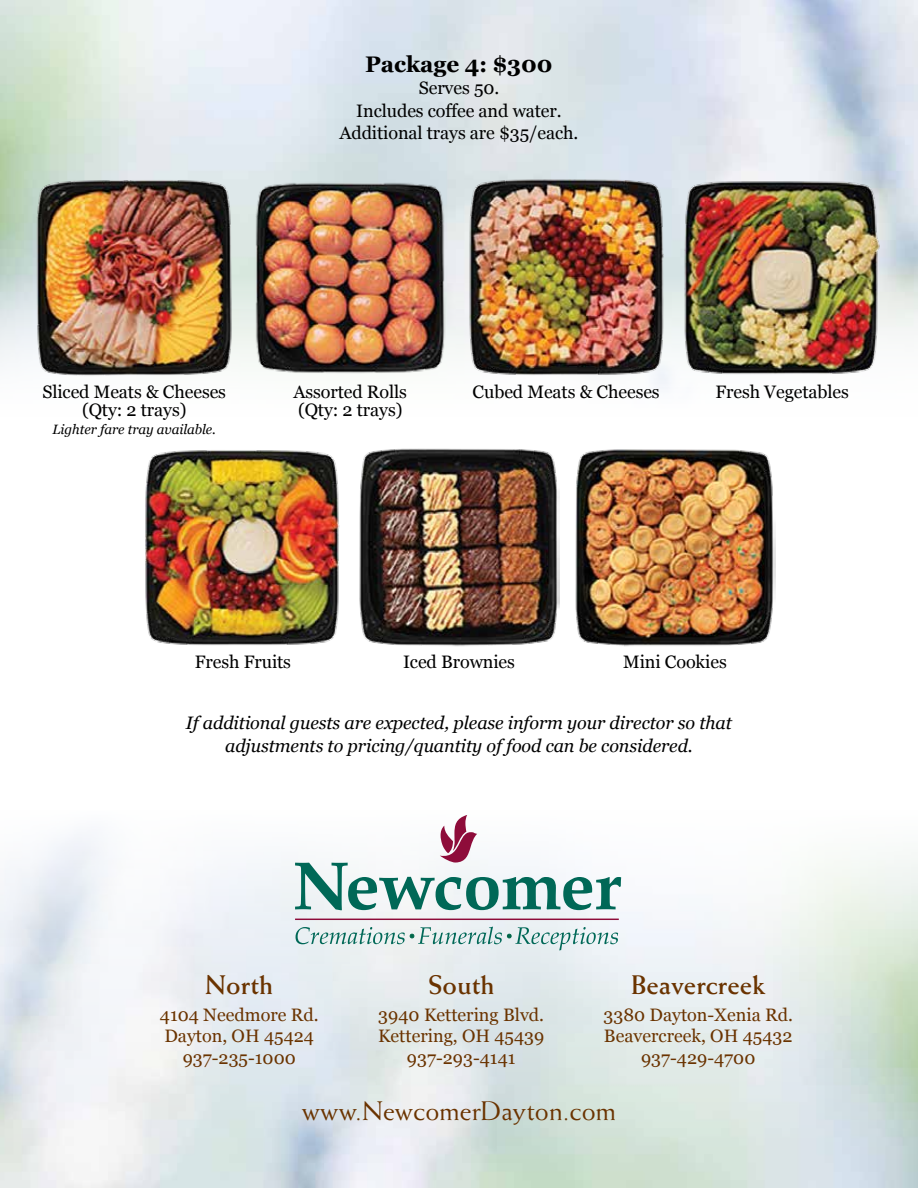
<style>
.page{position:relative;width:918px;height:1188px;background:#fff}
.page>*{position:absolute;margin:0;border:0;box-sizing:border-box;transform-origin:0 0}
.t1{font:27px "Weiss";color:#6a3300}
.t2{font:700 27px "Weiss";color:#6a3300}
.t3{font:700 22.5px "Georgia";letter-spacing:-.005em;color:#000}
.t4{font:18px/22.5px "Georgia";letter-spacing:-.005em;color:#000;text-align:center}
.t5{font:18px "Georgia";color:#6a3300}
.t6{font:italic 18px/22.5px "Georgia";letter-spacing:-.005em;color:#000;text-align:center}
.t7{font:italic 13.5px "Georgia";letter-spacing:-.005em;color:#000}
</style>
<div class="page">
<img style="left:33px;top:176px;width:201px;height:202px">
<img style="left:249px;top:176px;width:201px;height:202px">
<img style="left:466px;top:177px;width:201px;height:201px">
<img style="left:145px;top:450px;width:195px;height:195px">
<img style="left:682px;top:177px;width:201px;height:201px">
<img style="left:359px;top:448px;width:200px;height:199px">
<img style="left:575px;top:449px;width:200px;height:198px">
<svg style="left:295px;top:815px;width:326px;height:95px"></svg>
<hr style="left:295px;top:919px;width:324px;height:1px;background:#8e0c3a">
<svg style="left:296px;top:927px;width:322px;height:23px"></svg>
<p class="t3" style="left:365px;top:47px;width:189px">Package 4: $300</p>
<p class="t4" style="left:339px;top:76px;width:241px">Serves 50.<br>Includes coffee and water.<br>Additional trays are $35/each.</p>
<p class="t4" style="left:42px;top:382px;width:185px;line-height:18px">Sliced Meats &amp; Cheeses (Qty: 2 trays)</p>
<p class="t7" style="left:53px;top:420px;width:165px">Lighter fare tray available.</p>
<p class="t4" style="left:293px;top:382px;width:115px;line-height:18px;text-align:left">Assorted Rolls (Qty: 2 trays)</p>
<p class="t4" style="left:473px;top:380px;width:189px">Cubed Meats &amp; Cheeses</p>
<p class="t4" style="left:715px;top:380px;width:135px">Fresh Vegetables</p>
<p class="t4" style="left:195px;top:650px;width:98px">Fresh Fruits</p>
<p class="t4" style="left:403px;top:650px;width:113px">Iced Brownies</p>
<p class="t4" style="left:623px;top:650px;width:105px">Mini Cookies</p>
<p class="t6" style="left:186px;top:711px;width:548px">If additional guests are expected, please inform your director so that adjustments to pricing/quantity of food can be considered.</p>
<h1 class="t2" style="left:205px;top:968px;width:70px">North</h1>
<h1 class="t2" style="left:428px;top:968px;width:68px">South</h1>
<h1 class="t2" style="left:631px;top:968px;width:136px">Beavercreek</h1>
<p class="t5" style="left:160px;top:1001px;width:160px">4104 Needmore Rd.</p>
<p class="t5" style="left:378px;top:1001px;width:167px">3940 Kettering Blvd.</p>
<p class="t5" style="left:604px;top:1001px;width:191px">3380 Dayton-Xenia Rd.</p>
<p class="t5" style="left:164px;top:1023px;width:151px">Dayton, OH 45424</p>
<p class="t5" style="left:378px;top:1023px;width:168px">Kettering, OH 45439</p>
<p class="t5" style="left:604px;top:1023px;width:190px">Beavercreek, OH 45432</p>
<p class="t5" style="left:183px;top:1044px;width:115px">937-235-1000</p>
<p class="t5" style="left:407px;top:1044px;width:110px">937-293-4141</p>
<p class="t5" style="left:641px;top:1044px;width:116px">937-429-4700</p>
<h1 class="t1" style="left:302px;top:1095px;width:316px">www.NewcomerDayton.com</h1>
</div>
